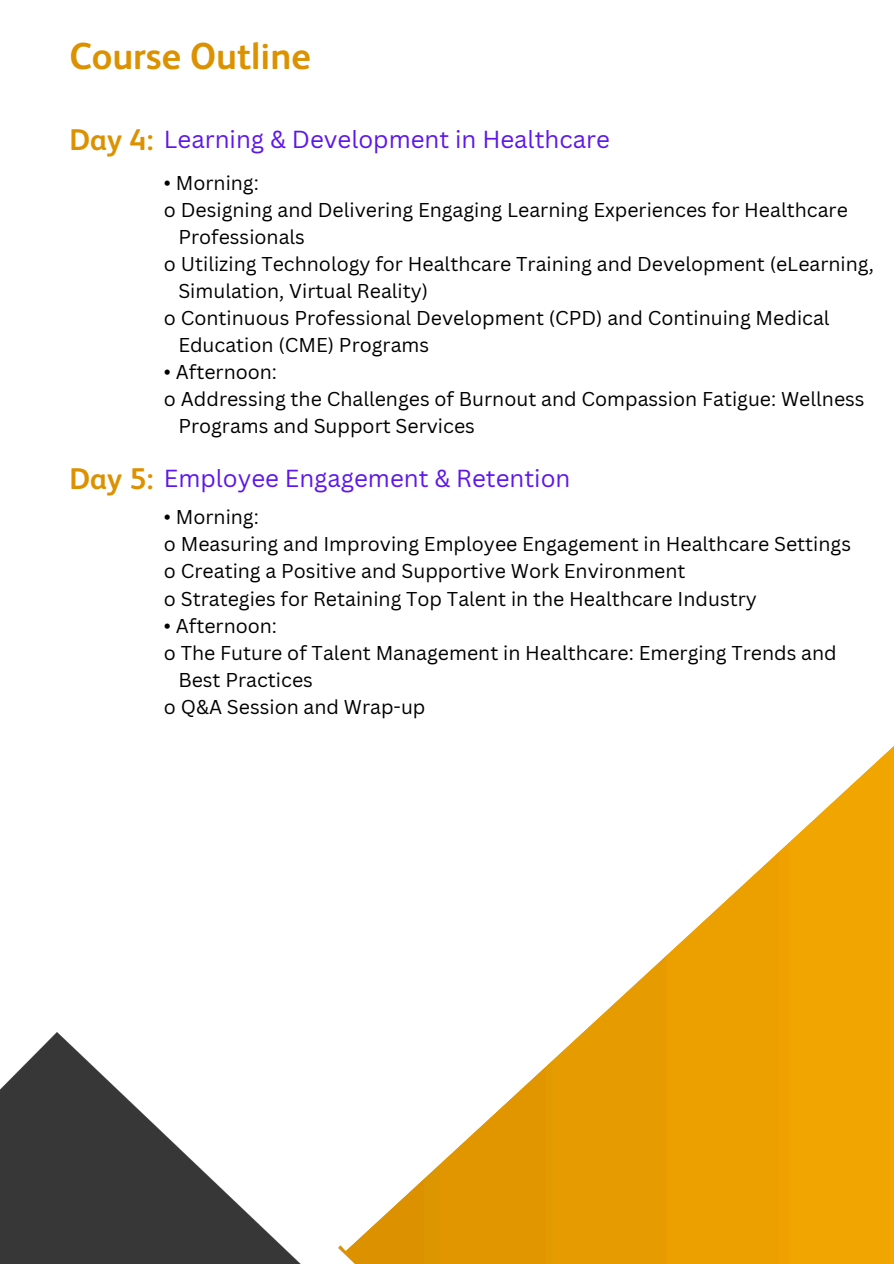
<style>
.page{position:relative;width:894px;height:1264px;background:#fff}
.page>*{position:absolute;margin:0;border:0;box-sizing:border-box;transform-origin:0 0}
.t1{font:700 37.5px "FS Albert Arabic";color:#dc9200}
.t2{font:700 30px "FS Albert Arabic";color:#dc9200}
.t3{font:24px "Canva Sans";color:#5e17eb}
.t4{font:19.5px "Canva Sans";color:#000}
</style>
<div class="page">
<img style="left:0;top:1032px;width:893px;height:231px">
<svg style="left:164px;top:747px;width:729px;height:504px"></svg>
<p class="t1" style="left:69px;top:34px;width:243px">Course Outline</p>
<p class="t2" style="left:69px;top:122px;width:86px">Day 4:</p>
<p class="t3" style="left:164px;top:122px;width:447px">Learning &amp; Development in Healthcare</p>
<p class="t4" style="left:164px;top:169px;width:96px">• Morning:</p>
<p class="t4" style="left:164px;top:196px;width:685px">o Designing and Delivering Engaging Learning Experiences for Healthcare</p>
<p class="t4" style="left:178px;top:223px;width:128px">Professionals</p>
<p class="t4" style="left:164px;top:250px;width:711px">o Utilizing Technology for Healthcare Training and Development (eLearning,</p>
<p class="t4" style="left:178px;top:277px;width:251px">Simulation, Virtual Reality)</p>
<p class="t4" style="left:164px;top:304px;width:667px">o Continuous Professional Development (CPD) and Continuing Medical</p>
<p class="t4" style="left:178px;top:331px;width:252px">Education (CME) Programs</p>
<h3 class="t4" style="left:164px;top:358px;width:115px">• Afternoon:</h3>
<p class="t4" style="left:164px;top:385px;width:702px">o Addressing the Challenges of Burnout and Compassion Fatigue: Wellness</p>
<p class="t4" style="left:178px;top:412px;width:298px">Programs and Support Services</p>
<p class="t2" style="left:69px;top:461px;width:86px">Day 5:</p>
<p class="t3" style="left:164px;top:461px;width:408px">Employee Engagement &amp; Retention</p>
<p class="t4" style="left:164px;top:503px;width:96px">• Morning:</p>
<p class="t4" style="left:164px;top:530px;width:688px">o Measuring and Improving Employee Engagement in Healthcare Settings</p>
<p class="t4" style="left:164px;top:557px;width:523px">o Creating a Positive and Supportive Work Environment</p>
<p class="t4" style="left:164px;top:584px;width:594px">o Strategies for Retaining Top Talent in the Healthcare Industry</p>
<h2 class="t4" style="left:164px;top:611px;width:115px">• Afternoon:</h2>
<p class="t4" style="left:164px;top:638px;width:674px">o The Future of Talent Management in Healthcare: Emerging Trends and</p>
<p class="t4" style="left:178px;top:665px;width:136px">Best Practices</p>
<p class="t4" style="left:164px;top:692px;width:263px">o Q&amp;A Session and Wrap-up</p>
</div>
